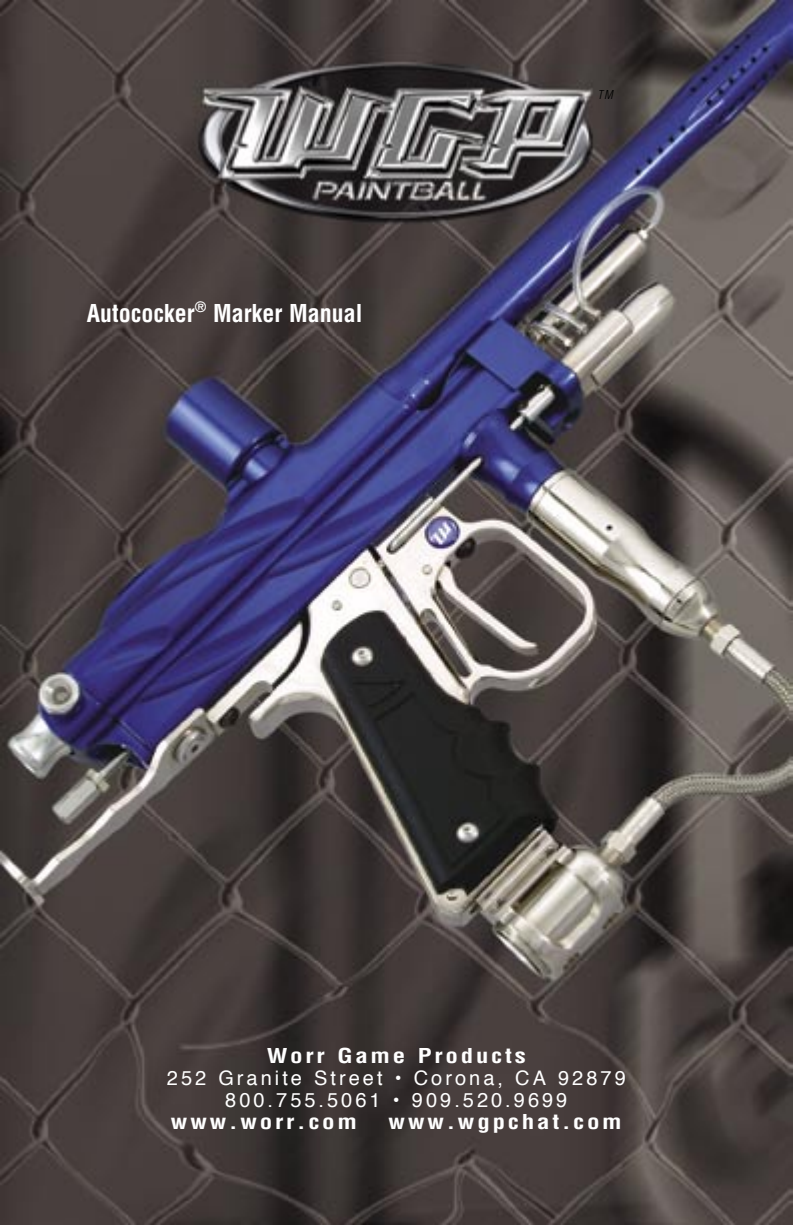
<style>
.page{position:relative;width:793px;height:1225px;background:#fff}
.page>*{position:absolute;margin:0;border:0;box-sizing:border-box;transform-origin:0 0}
.t1{font:700 condensed 24px "Helvetica";color:#fff}
.t2{font:20px "Helvetica";letter-spacing:.15em;color:#fff}
.t3{font:700 condensed 20px "Helvetica";letter-spacing:.11em;color:#fff;scale:1.25 1}
.t4{font:italic 300 condensed 12px "Helvetica";color:#000}
</style>
<div class="page">
<img style="left:0;top:0;width:792px;height:1224px">
<p class="t1" style="left:87px;top:298px;width:277px">Autococker<sup>®</sup> Marker Manual</p>
<p class="t4" style="left:597px;top:87px;width:17px">TM</p>
<p class="t3" style="left:266px;top:1043px;width:209px">Worr Game Products</p>
<p class="t2" style="left:167px;top:1064px;width:460px">252 Granite Street • Corona, CA 92879</p>
<p class="t2" style="left:225px;top:1086px;width:343px">800.755.5061 • 909.520.9699</p>
<p class="t3" style="left:171px;top:1109px;width:150px">www.worr.com</p>
<p class="t3" style="left:388px;top:1109px;width:188px">www.wgpchat.com</p>
</div>
